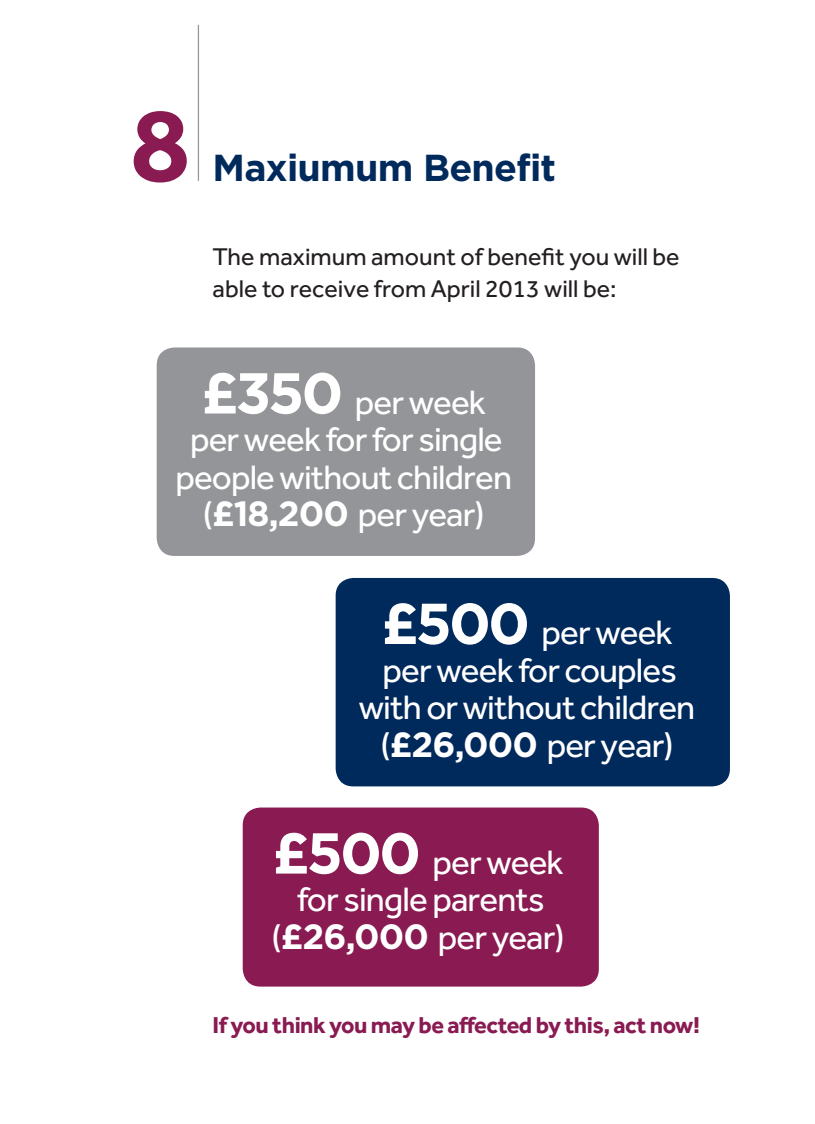
<style>
.page{position:relative;width:815px;height:1124px;background:#fff}
.page>*{position:absolute;margin:0;border:0;box-sizing:border-box;transform-origin:0 0}
.t1{font:700 107.5px "Effra";color:#891a52}
.t2{font:700 37.5px "Gotham";letter-spacing:-.02em;color:#00295c}
.t3{font:35px/37.5px "Effra";letter-spacing:-.025em;color:#fff;text-align:center}
.t4{font:25px/32.5px "Effra";color:#231f20}
.t5{font:700 23.75px "Effra";letter-spacing:-.02em;color:#891a52}
.s1{font-family:"Gotham";font-weight:700;font-size:57.5px}
.s2{font-family:"Gotham";font-weight:700}
</style>
<div class="page">
<hr style="left:198px;top:25px;width:1px;height:156px;background:#939598">
<div style="left:243px;top:807px;width:356px;height:179px;background:#891a52;border-radius:18px"></div>
<div style="left:336px;top:578px;width:394px;height:208px;background:#00295c;border-radius:18px"></div>
<div style="left:157px;top:347px;width:378px;height:209px;background:#939598;border-radius:18px"></div>
<h1 class="t1" style="left:131px;top:79px;width:60px">8</h1>
<p class="t2" style="left:213px;top:146px;width:345px">Maxiumum Benefit</p>
<p class="t4" style="left:213px;top:240px;width:469px">The maximum amount of benefit you will be able to receive from April 2013 will be:</p>
<p class="t3" style="left:175px;top:382px;width:338px"><span class="s1">£350</span> per week per week for for single people without children (<span class="s2">£18,200</span> per year)</p>
<p class="t3" style="left:359px;top:613px;width:338px"><span class="s1">£500</span> per week per week for couples with or without children (<span class="s2">£26,000</span> per year)</p>
<p class="t3" style="left:272px;top:842px;width:295px"><span class="s1">£500</span> per week for single parents (<span class="s2">£26,000</span> per year)</p>
<p class="t5" style="left:213px;top:1010px;width:489px">If you think you may be affected by this, act now!</p>
</div>
